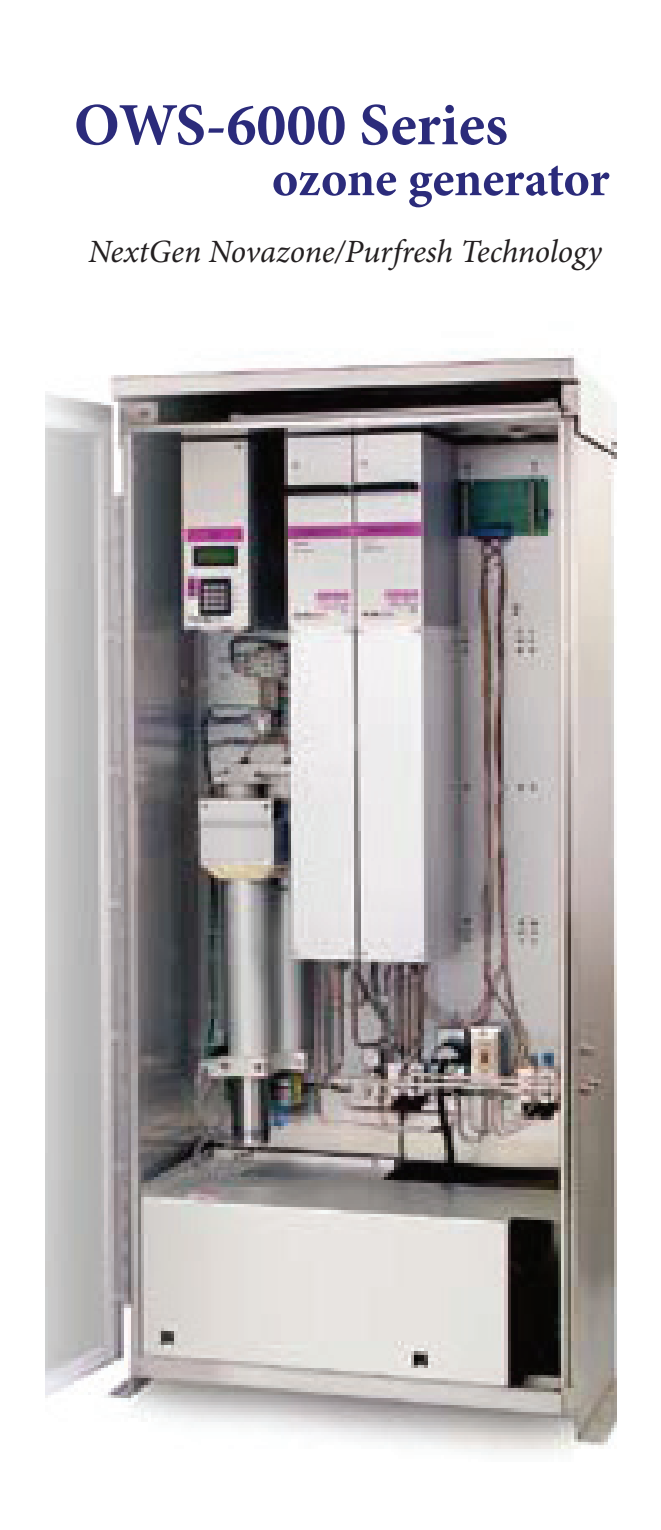
<style>
.page{position:relative;width:661px;height:1530px;background:#fff}
.page>*{position:absolute;margin:0;border:0;box-sizing:border-box;transform-origin:0 0}
.t1{font:700 60px "Minion Pro";color:#2b2b7b}
.t2{font:700 50px "Minion Pro";letter-spacing:-.005em;color:#2b2b7b}
.t3{font:italic 32.5px "Minion Pro";letter-spacing:-.005em;color:#231f20}
</style>
<div class="page">
<img style="left:45px;top:351px;width:571px;height:1104px">
<h1 class="t1" style="left:74px;top:83px;width:435px">OWS-6000 Series</h1>
<h2 class="t2" style="left:272px;top:144px;width:339px">ozone generator</h2>
<p class="t3" style="left:88px;top:230px;width:515px">NextGen Novazone/Purfresh Technology</p>
</div>
